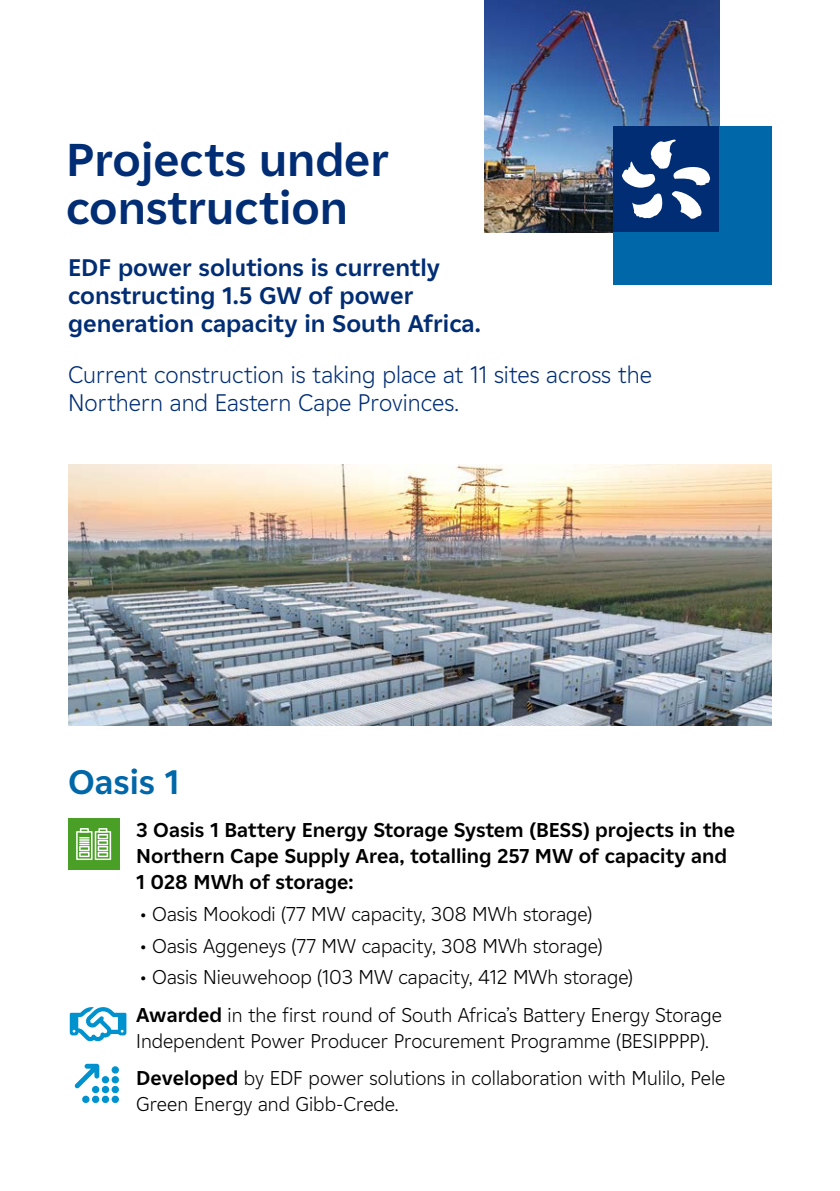
<style>
.page{position:relative;width:840px;height:1191px;background:#fff}
.page>*{position:absolute;margin:0;border:0;box-sizing:border-box;transform-origin:0 0}
.t1{font:700 46px/48px "EDF2020";color:#002d74}
.t2{font:700 34px "EDF2020";color:#0067a9}
.t3{font:700 24px/28px "EDF2020";color:#002d74}
.t4{font:300 24px/28px "EDF2020";color:#002d74}
.t5{font:300 20px/26px "EDF2020";color:#000}
.t6{font:700 20px/26px "EDF2020";color:#000}
.s1{font-weight:700}
</style>
<div class="page">
<img style="left:68px;top:465px;width:703px;height:261px">
<div style="left:68px;top:818px;width:51px;height:51px;background:#4aa027"></div>
<svg style="left:76px;top:828px;width:35px;height:32px"></svg>
<svg style="left:74px;top:1063px;width:45px;height:40px"></svg>
<svg style="left:70px;top:1007px;width:56px;height:34px"></svg>
<img style="left:484px;top:0;width:234px;height:232px">
<div style="left:612px;top:126px;width:159px;height:159px;background:#0067a9"></div>
<div style="left:612px;top:126px;width:106px;height:106px;background:#002d74"></div>
<svg style="left:622px;top:139px;width:88px;height:80px"></svg>
<p class="t1" style="left:66px;top:134px;width:324px">Projects under construction</p>
<p class="t3" style="left:68px;top:253px;width:414px">EDF power solutions is currently constructing 1.5 GW of power generation capacity in South Africa.</p>
<p class="t4" style="left:68px;top:360px;width:585px">Current construction is taking place at 11 sites across the<br>Northern and Eastern Cape Provinces.</p>
<p class="t2" style="left:68px;top:758px;width:113px">Oasis 1</p>
<p class="t6" style="left:136px;top:816px;width:600px">3 Oasis 1 Battery Energy Storage System (BESS) projects in the<br>Northern Cape Supply Area, totalling 257 MW of capacity and<br>1 028 MWh of storage:</p>
<p class="t5" style="left:140px;top:900px;width:453px">• Oasis Mookodi (77 MW capacity, 308 MWh storage)</p>
<p class="t5" style="left:140px;top:932px;width:463px">• Oasis Aggeneys (77 MW capacity, 308 MWh storage)</p>
<p class="t5" style="left:140px;top:963px;width:494px">• Oasis Nieuwehoop (103 MW capacity, 412 MWh storage)</p>
<p class="t5" style="left:136px;top:1001px;width:587px"><span class="s1">Awarded</span> in the first round of South Africa’s Battery Energy Storage<br>Independent Power Producer Procurement Programme (BESIPPPP).</p>
<p class="t5" style="left:136px;top:1064px;width:590px"><span class="s1">Developed</span> by EDF power solutions in collaboration with Mulilo, Pele<br>Green Energy and Gibb-Crede.</p>
</div>
